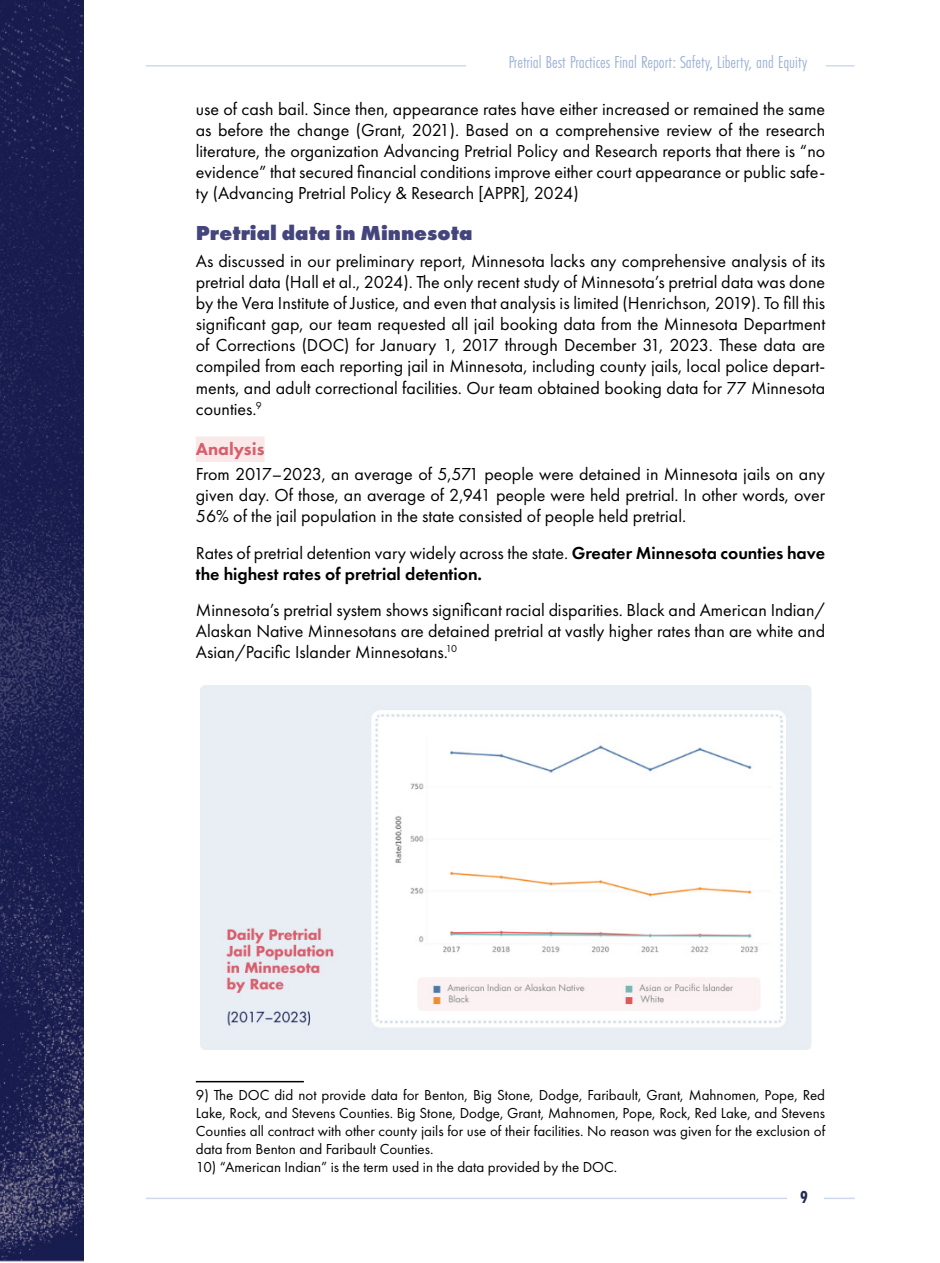
<style>
.page{position:relative;width:940px;height:1263px;background:#fff}
.page>*{position:absolute;margin:0;border:0;box-sizing:border-box;transform-origin:0 0}
.Title_2{font:800 21px "Futura PT";color:#45457d}
.t1{font:18px/21px "Futura PT";color:#000;text-align:justify}
.t2{font:600 18px/21px "Futura PT";color:#000}
.t3{font:18px "Futura PT Cond";color:#5c80bc}
.Title_3{font:800 18px "Futura PT";color:#d75f6d}
.t4{font:700 18px "Futura PT Cond";color:#242e52}
.Footnotes{font:15px/18px "Futura PT";color:#000;text-align:justify}
.s1{font-weight:400}
</style>
<div class="page">
<img style="left:0;top:0;width:83px;height:1262px">
<hr style="left:146px;top:65px;width:708px;height:2px;background:#5c80bc">
<hr style="left:146px;top:1197px;width:708px;height:2px;background:#5c80bc">
<div style="left:467px;top:50px;width:359px;height:30px;background:#fff"></div>
<div style="left:787px;top:1181px;width:37px;height:30px;background:#fff"></div>
<div style="left:196px;top:436px;width:68px;height:26px;background:#f9e9e9"></div>
<hr style="left:196px;top:1081px;width:108px;height:1px;background:#000">
<img style="left:200px;top:685px;width:612px;height:364px">
<p class="t3" style="left:508px;top:52px;width:300px">Pretrial Best Practices Final Report: Safety, Liberty, and Equity</p>
<p class="t1" style="left:196px;top:98px;width:631px">use of cash bail. Since then, appearance rates have either increased or remained the same as before the change (Grant, 2021). Based on a comprehensive review of the research literature, the organization Advancing Pretrial Policy and Research reports that there is “no evidence” that secured financial conditions improve either court appearance or public safe&shy;ty (Advancing Pretrial Policy &amp; Research [APPR], 2024)</p>
<p class="Title_2" style="left:196px;top:219px;width:278px">Pretrial data in Minnesota</p>
<p class="t1" style="left:196px;top:251px;width:631px">As discussed in our preliminary report, Minnesota lacks any comprehensive analysis of its pretrial data (Hall et al., 2024). The only recent study of Minnesota’s pretrial data was done by the Vera Institute of Justice, and even that analysis is limited (Henrichson, 2019). To fill this significant gap, our team requested all jail booking data from the Minnesota Department of Corrections (DOC) for January 1, 2017 through December 31, 2023. These data are compiled from each reporting jail in Minnesota, including county jails, local police depart&shy;ments, and adult correctional facilities. Our team obtained booking data for 77 Minnesota counties.<sup>9</sup></p>
<p class="Title_3" style="left:196px;top:438px;width:70px">Analysis</p>
<p class="t1" style="left:196px;top:464px;width:631px">From 2017–2023, an average of 5,571 people were detained in Minnesota jails on any given day. Of those, an average of 2,941 people were held pretrial. In other words, over 56% of the jail population in the state consisted of people held pretrial.</p>
<p class="t2" style="left:196px;top:542px;width:631px"><span class="s1">Rates of pretrial detention vary widely across the state.</span> Greater Minnesota counties have the highest rates of pretrial detention.</p>
<p class="t1" style="left:196px;top:599px;width:631px">Minnesota’s pretrial system shows significant racial disparities. Black and American Indian/ Alaskan Native Minnesotans are detained pretrial at vastly higher rates than are white and Asian/Pacific Islander Minnesotans.<sup>10</sup></p>
<p class="Footnotes" style="left:196px;top:1085px;width:631px">9) The DOC did not provide data for Benton, Big Stone, Dodge, Faribault, Grant, Mahnomen, Pope, Red Lake, Rock, and Stevens Counties. Big Stone, Dodge, Grant, Mahnomen, Pope, Rock, Red Lake, and Stevens Counties all contract with other county jails for use of their facilities. No reason was given for the exclusion of data from Benton and Faribault Counties.</p>
<p class="Footnotes" style="left:196px;top:1157px;width:423px">10) “American Indian” is the term used in the data provided by the DOC.</p>
<p class="t4" style="left:800px;top:1186px;width:9px">9</p>
</div>
